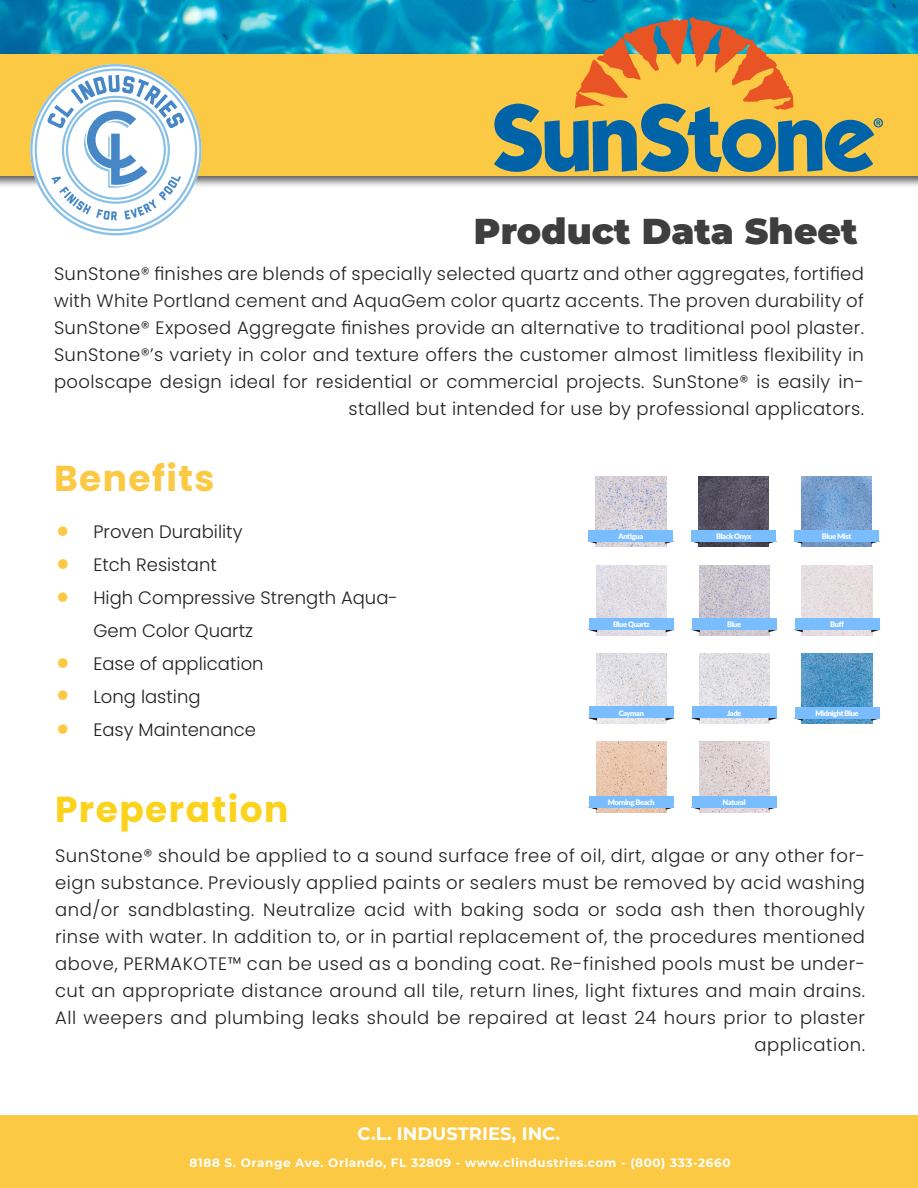
<style>
.page{position:relative;width:918px;height:1188px;background:#fff}
.page>*{position:absolute;margin:0;border:0;box-sizing:border-box;transform-origin:0 0}
.t1{font:900 36px "Montserrat";color:#3e3e3f}
.t2{font:700 36px "Poppins";letter-spacing:.04em;color:#fbd31c}
.t3{font:700 36px "Poppins";letter-spacing:.04em;color:#fbc944}
.t4{font:36px "Minion Pro";color:#fbc944}
.t5{font:600 36px "Minion Pro";color:#fbc944}
.t6{font:300 18px/27px "Poppins";letter-spacing:.02em;color:#231f20;text-align:right}
.t7{font:300 18px/33px "Poppins";color:#231f20}
.t8{font:700 18px "Montserrat";color:#fff}
.t9{font:700 12px "Montserrat";letter-spacing:.05em;color:#fff}
.t10{font:900 7.5px "Lato";letter-spacing:-.05em;color:#fff}
</style>
<div class="page">
<div style="left:0;top:1115px;width:918px;height:73px;background:#fbc944"></div>
<img style="left:0;top:0;width:918px;height:51px">
<div style="left:0;top:51px;width:918px;height:138px;background:#231f20;opacity:.75"></div>
<div style="left:0;top:54px;width:918px;height:122px;background:#fbc944"></div>
<img style="left:596px;top:477px;width:70px;height:70px">
<img style="left:699px;top:477px;width:70px;height:70px">
<img style="left:802px;top:477px;width:70px;height:70px">
<img style="left:596px;top:654px;width:70px;height:70px">
<img style="left:699px;top:654px;width:70px;height:70px">
<img style="left:596px;top:565px;width:70px;height:70px">
<img style="left:699px;top:565px;width:70px;height:70px">
<img style="left:802px;top:565px;width:70px;height:70px">
<img style="left:596px;top:742px;width:70px;height:70px">
<img style="left:699px;top:742px;width:70px;height:70px">
<img style="left:802px;top:654px;width:70px;height:70px">
<svg style="left:666px;top:717px;width:9px;height:4px"></svg>
<svg style="left:588px;top:717px;width:9px;height:4px"></svg>
<div style="left:589px;top:707px;width:85px;height:11px;background:#7abdff"></div>
<svg style="left:768px;top:718px;width:10px;height:3px"></svg>
<svg style="left:691px;top:717px;width:9px;height:4px"></svg>
<div style="left:692px;top:707px;width:85px;height:11px;background:#7abdff"></div>
<div style="left:794px;top:530px;width:85px;height:12px;background:#7abdff"></div>
<div style="left:691px;top:530px;width:85px;height:12px;background:#7abdff"></div>
<svg style="left:588px;top:539px;width:9px;height:5px"></svg>
<div style="left:589px;top:530px;width:84px;height:12px;background:#7abdff"></div>
<div style="left:589px;top:796px;width:85px;height:12px;background:#7abdff"></div>
<div style="left:692px;top:796px;width:85px;height:12px;background:#7abdff"></div>
<svg style="left:871px;top:628px;width:9px;height:4px"></svg>
<svg style="left:794px;top:629px;width:9px;height:3px"></svg>
<div style="left:795px;top:618px;width:84px;height:12px;background:#7abdff"></div>
<svg style="left:768px;top:629px;width:10px;height:3px"></svg>
<svg style="left:691px;top:629px;width:9px;height:3px"></svg>
<div style="left:692px;top:618px;width:85px;height:12px;background:#7abdff"></div>
<svg style="left:666px;top:629px;width:9px;height:3px"></svg>
<svg style="left:588px;top:629px;width:9px;height:3px"></svg>
<div style="left:589px;top:618px;width:85px;height:12px;background:#7abdff"></div>
<svg style="left:871px;top:716px;width:9px;height:5px"></svg>
<div style="left:795px;top:707px;width:84px;height:12px;background:#7abdff"></div>
<svg style="left:30px;top:64px;width:172px;height:171px"></svg>
<svg style="left:494px;top:17px;width:389px;height:155px"></svg>
<p class="t1" style="left:474px;top:204px;width:385px">Product Data Sheet</p>
<p class="t6" style="left:54px;top:261px;width:812px">SunStone® finishes are blends of specially selected quartz and other aggregates, fortified with White Portland cement and AquaGem color quartz accents. The proven durability of SunStone® Exposed Aggregate finishes provide an alternative to traditional pool plaster.<br>SunStone®’s variety in color and texture offers the customer almost limitless flexibility in poolscape design ideal for residential or commercial projects. SunStone® is easily in&shy;stalled but intended for use by professional applicators.</p>
<p class="t3" style="left:54px;top:458px;width:162px">Benefits</p>
<p class="t4" style="left:56px;top:503px;width:16px">•</p>
<p class="t5" style="left:56px;top:536px;width:16px">•</p>
<p class="t4" style="left:56px;top:570px;width:16px">•</p>
<p class="t5" style="left:56px;top:634px;width:16px">•</p>
<p class="t4" style="left:56px;top:668px;width:16px">•</p>
<p class="t4" style="left:56px;top:701px;width:16px">•</p>
<p class="t7" style="left:93px;top:516px;width:151px">Proven Durability</p>
<p class="t7" style="left:93px;top:549px;width:125px">Etch Resistant</p>
<p class="t7" style="left:93px;top:582px;width:306px">High Compressive Strength Aqua-<br>Gem Color Quartz</p>
<p class="t7" style="left:93px;top:648px;width:172px">Ease of application</p>
<p class="t7" style="left:93px;top:681px;width:109px">Long lasting</p>
<p class="t7" style="left:93px;top:714px;width:164px">Easy Maintenance</p>
<p class="t2" style="left:55px;top:789px;width:235px">Preperation</p>
<p class="t10" style="left:619px;top:530px;width:26px">Antigua</p>
<p class="t10" style="left:716px;top:530px;width:37px">Black Onyx</p>
<p class="t10" style="left:822px;top:530px;width:31px">Blue Mist</p>
<p class="t10" style="left:613px;top:619px;width:38px">Blue Quartz</p>
<p class="t10" style="left:727px;top:619px;width:16px">Blue</p>
<p class="t10" style="left:830px;top:619px;width:15px">Buff</p>
<p class="t10" style="left:619px;top:707px;width:27px">Cayman</p>
<p class="t10" style="left:727px;top:707px;width:16px">Jade</p>
<p class="t10" style="left:608px;top:797px;width:48px">Morning Beach</p>
<p class="t10" style="left:723px;top:797px;width:25px">Natural</p>
<p class="t10" style="left:815px;top:707px;width:45px">Midnight Blue</p>
<p class="t6" style="left:55px;top:842px;width:812px">SunStone® should be applied to a sound surface free of oil, dirt, algae or any other for&shy;eign substance. Previously applied paints or sealers must be removed by acid washing and/or sandblasting. Neutralize acid with baking soda or soda ash then thoroughly rinse with water. In addition to, or in partial replacement of, the procedures mentioned above, PERMAKOTE™ can be used as a bonding coat. Re-finished pools must be under&shy;cut an appropriate distance around all tile, return lines, light fixtures and main drains.<br>All weepers and plumbing leaks should be repaired at least 24 hours prior to plaster application.</p>
<p class="t8" style="left:358px;top:1120px;width:204px">C.L. INDUSTRIES, INC.</p>
<p class="t9" style="left:190px;top:1154px;width:542px">8188 S. Orange Ave. Orlando, FL 32809 - www.clindustries.com - (800) 333-2660</p>
</div>
